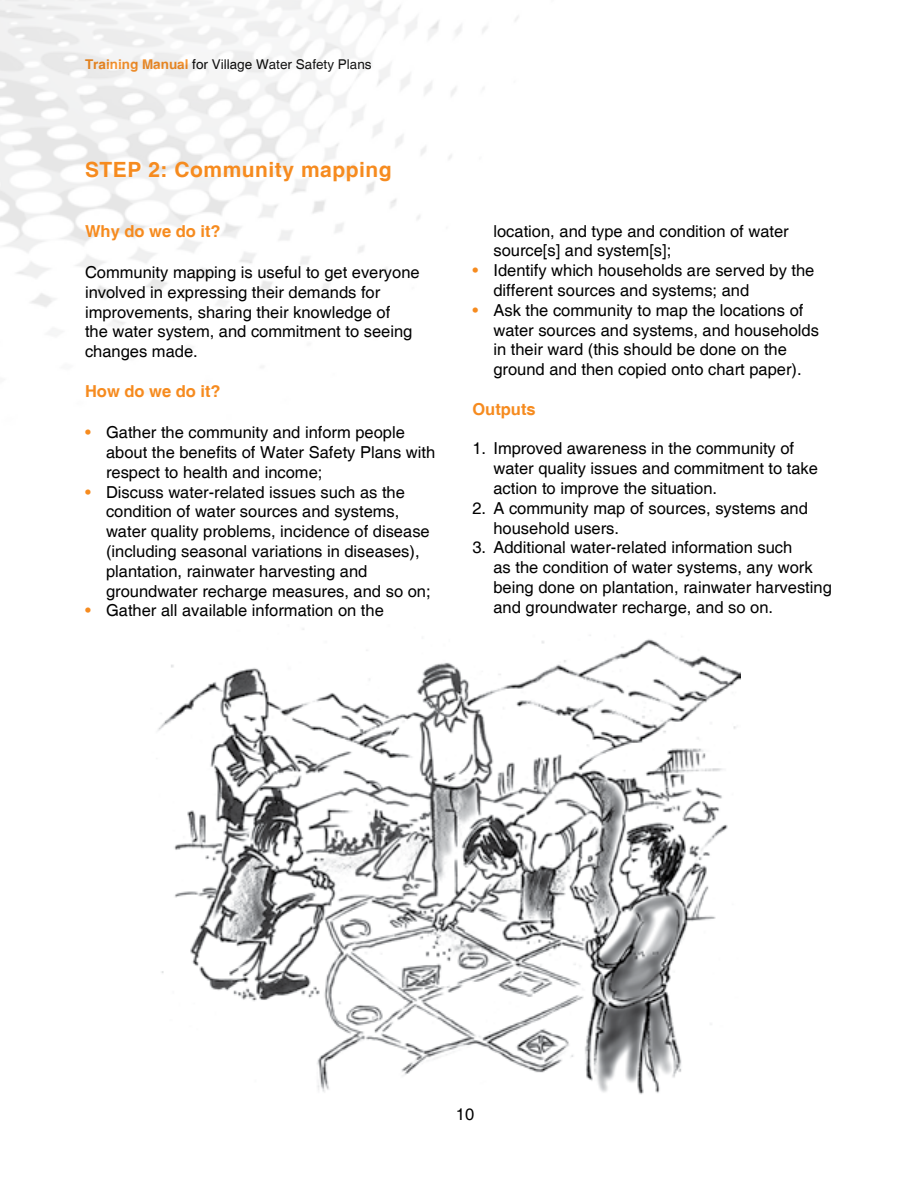
<style>
.page{position:relative;width:918px;height:1188px;background:#fff}
.page>*{position:absolute;margin:0;border:0;box-sizing:border-box;transform-origin:0 0}
.t1{font:700 21px "Helvetica";letter-spacing:.025em;color:#f68b1f}
.t2{font:16.5px/19.8px "Helvetica";color:#000}
.t3{font:700 16.5px "Helvetica";color:#f68b1f}
.t4{font:13.5px "Helvetica";color:#000}
.s1{font-weight:700;color:#f68b1f}
.s2{color:#f68b1f}
</style>
<div class="page">
<img style="left:158px;top:628px;width:583px;height:467px">
<p class="t4" style="left:85px;top:56px;width:288px"><span class="s1">Training Manual</span> for Village Water Safety Plans</p>
<p class="t1" style="left:85px;top:157px;width:308px">STEP 2: Community mapping</p>
<p class="t3" style="left:85px;top:221px;width:137px">Why do we do it?</p>
<p class="t2" style="left:85px;top:263px;width:336px">Community mapping is useful to get everyone involved in expressing their demands for improvements, sharing their knowledge of<br>the water system, and commitment to seeing changes made.</p>
<p class="t3" style="left:85px;top:381px;width:137px">How do we do it?</p>
<p class="t2" style="left:106px;top:423px;width:331px;text-indent:-21px"><span class="s2">•</span> Gather the community and inform people about the benefits of Water Safety Plans with respect to health and income;</p>
<p class="t2" style="left:106px;top:482px;width:326px;text-indent:-21px"><span class="s2">•</span> Discuss water-related issues such as the condition of water sources and systems, water quality problems, incidence of disease (including seasonal variations in diseases), plantation, rainwater harvesting and groundwater recharge measures, and so on;</p>
<p class="t2" style="left:85px;top:601px;width:300px"><span class="s2">•</span> Gather all available information on the</p>
<p class="t2" style="left:493px;top:221px;width:297px">location, and type and condition of water source[s] and system[s];</p>
<p class="t2" style="left:493px;top:261px;width:322px;text-indent:-21px"><span class="s2">•</span> Identify which households are served by the different sources and systems; and</p>
<p class="t2" style="left:493px;top:301px;width:327px;text-indent:-21px"><span class="s2">•</span> Ask the community to map the locations of water sources and systems, and households in their ward (this should be done on the ground and then copied onto chart paper).</p>
<p class="t3" style="left:472px;top:399px;width:65px">Outputs</p>
<p class="t2" style="left:493px;top:439px;width:326px;text-indent:-21px">1. Improved awareness in the community of water quality issues and commitment to take action to improve the situation.</p>
<p class="t2" style="left:493px;top:499px;width:316px;text-indent:-21px">2. A community map of sources, systems and household users.</p>
<p class="t2" style="left:493px;top:538px;width:340px;text-indent:-21px">3. Additional water-related information such<br>as the condition of water systems, any work being done on plantation, rainwater harvesting and groundwater recharge, and so on.</p>
<p class="t2" style="left:456px;top:1105px;width:20px">10</p>
</div>
